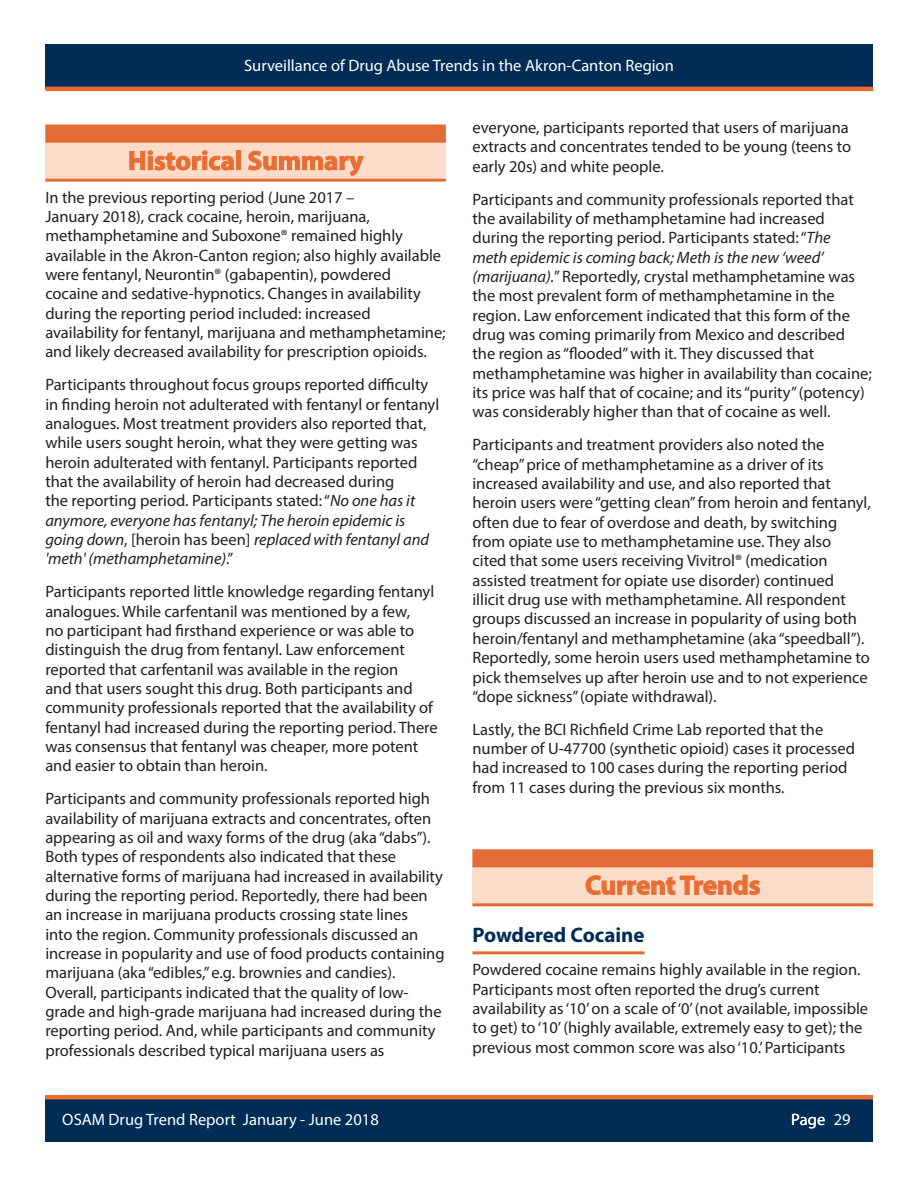
<style>
.page{position:relative;width:918px;height:1188px;background:#fff}
.page>*{position:absolute;margin:0;border:0;box-sizing:border-box;transform-origin:0 0}
.SectionTitle__BAND_A{font:700 27px "Myriad Pro";color:#e86d33}
.Subheading_Akron{font:700 21px "Myriad Pro";color:#002c55}
.Paragraph_Body_Text{font:16.5px/19.4px "Myriad Pro";color:#231f20}
.italics{font:16.5px/19.4px "Myriad Pro";color:#231f20}
.t1{font:16.5px "Myriad Pro";color:#fff}
.s1{font-style:italic}
</style>
<div class="page">
<div style="left:45px;top:44px;width:828px;height:45px;background:#002c55"></div>
<hr style="left:45px;top:87px;width:828px;height:4px;background:#e86d33">
<div style="left:45px;top:1097px;width:828px;height:45px;background:#002c55"></div>
<div style="left:45px;top:1095px;width:828px;height:5px;background:#e86d33"></div>
<div style="left:45px;top:124px;width:401px;height:56px;background:#fadcc9"></div>
<div style="left:472px;top:849px;width:401px;height:56px;background:#fadcc9"></div>
<div style="left:45px;top:125px;width:401px;height:18px;background:#e36c35"></div>
<hr style="left:45px;top:179px;width:401px;height:3px;background:#e36c35">
<svg style="left:129px;top:150px;width:105px;height:21px"></svg>
<div style="left:236px;top:150px;width:5px;height:20px;border:1px solid #e86d33"></div>
<svg style="left:248px;top:150px;width:116px;height:26px"></svg>
<div style="left:472px;top:849px;width:401px;height:18px;background:#e36c35"></div>
<hr style="left:472px;top:903px;width:401px;height:3px;background:#e36c35">
<hr style="left:472px;top:951px;width:172px;height:3px;background:#e36c35">
<svg style="left:585px;top:874px;width:175px;height:21px"></svg>
<p class="t1" style="left:244px;top:55px;width:431px">Surveillance of Drug Abuse Trends in the Akron-Canton Region</p>
<p class="SectionTitle__BAND_A" style="left:128px;top:143px;width:237px">Historical Summary</p>
<p class="Paragraph_Body_Text" style="left:45px;top:187px;width:402px">In the previous reporting period (June 2017 –<br>January 2018), crack cocaine, heroin, marijuana, methamphetamine and Suboxone® remained highly available in the Akron-Canton region; also highly available were fentanyl, Neurontin® (gabapentin), powdered cocaine and sedative-hypnotics. Changes in availability during the reporting period included: increased availability for fentanyl, marijuana and methamphetamine; and likely decreased availability for prescription opioids.</p>
<p class="Paragraph_Body_Text" style="left:45px;top:375px;width:395px">Participants throughout focus groups reported difficulty in finding heroin not adulterated with fentanyl or fentanyl analogues. Most treatment providers also reported that, while users sought heroin, what they were getting was heroin adulterated with fentanyl. Participants reported that the availability of heroin had decreased during<br>the reporting period. Participants stated: “<span class="s1">No one has it anymore, everyone has fentanyl; The heroin epidemic is going down</span>, [heroin has been] <span class="s1">replaced with fentanyl and 'meth' (methamphetamine)</span>.”</p>
<p class="Paragraph_Body_Text" style="left:45px;top:582px;width:394px">Participants reported little knowledge regarding fentanyl analogues. While carfentanil was mentioned by a few,<br>no participant had firsthand experience or was able to distinguish the drug from fentanyl. Law enforcement reported that carfentanil was available in the region<br>and that users sought this drug. Both participants and community professionals reported that the availability of fentanyl had increased during the reporting period. There was consensus that fentanyl was cheaper, more potent and easier to obtain than heroin.</p>
<p class="Paragraph_Body_Text" style="left:45px;top:789px;width:401px">Participants and community professionals reported high availability of marijuana extracts and concentrates, often appearing as oil and waxy forms of the drug (aka “dabs”).<br>Both types of respondents also indicated that these alternative forms of marijuana had increased in availability during the reporting period. Reportedly, there had been an increase in marijuana products crossing state lines<br>into the region. Community professionals discussed an increase in popularity and use of food products containing marijuana (aka “edibles,”e.g. brownies and candies).<br>Overall, participants indicated that the quality of low&shy;grade and high-grade marijuana had increased during the reporting period. And, while participants and community professionals described typical marijuana users as</p>
<p class="Paragraph_Body_Text" style="left:472px;top:118px;width:380px">everyone, participants reported that users of marijuana extracts and concentrates tended to be young (teens to early 20s) and white people.</p>
<p class="Paragraph_Body_Text" style="left:472px;top:189px;width:401px">Participants and community professionals reported that the availability of methamphetamine had increased during the reporting period. Participants stated: “<span class="s1">The<br>meth epidemic is coming back; Meth is the new ‘weed’ (marijuana).</span>” Reportedly, crystal methamphetamine was the most prevalent form of methamphetamine in the region. Law enforcement indicated that this form of the drug was coming primarily from Mexico and described the region as “flooded” with it. They discussed that methamphetamine was higher in availability than cocaine; its price was half that of cocaine; and its “purity” (potency) was considerably higher than that of cocaine as well.</p>
<p class="Paragraph_Body_Text" style="left:472px;top:435px;width:400px">Participants and treatment providers also noted the “cheap” price of methamphetamine as a driver of its increased availability and use, and also reported that heroin users were “getting clean” from heroin and fentanyl, often due to fear of overdose and death, by switching from opiate use to methamphetamine use. They also<br>cited that some users receiving Vivitrol® (medication assisted treatment for opiate use disorder) continued<br>illicit drug use with methamphetamine. All respondent groups discussed an increase in popularity of using both heroin/fentanyl and methamphetamine (aka “speedball”).<br>Reportedly, some heroin users used methamphetamine to pick themselves up after heroin use and to not experience “dope sickness” (opiate withdrawal).</p>
<p class="Paragraph_Body_Text" style="left:472px;top:719px;width:384px">Lastly, the BCI Richfield Crime Lab reported that the number of U-47700 (synthetic opioid) cases it processed had increased to 100 cases during the reporting period from 11 cases during the previous six months.</p>
<p class="SectionTitle__BAND_A" style="left:585px;top:868px;width:177px">Current Trends</p>
<p class="Subheading_Akron" style="left:472px;top:922px;width:173px">Powdered Cocaine</p>
<p class="italics" style="left:472px;top:960px;width:397px">Powdered cocaine remains highly available in the region.<br>Participants most often reported the drug’s current availability as ‘10’ on a scale of ‘0’ (not available, impossible to get) to ‘10’ (highly available, extremely easy to get); the previous most common score was also ‘10.’ Participants</p>
<p class="t1" style="left:239px;top:1108px;width:130px">January-June 2013</p>
<p class="t1" style="left:62px;top:1109px;width:318px">OSAM Drug Trend Report January - June 2018</p>
<p class="t1" style="left:791px;top:1109px;width:61px">Page 29</p>
</div>
